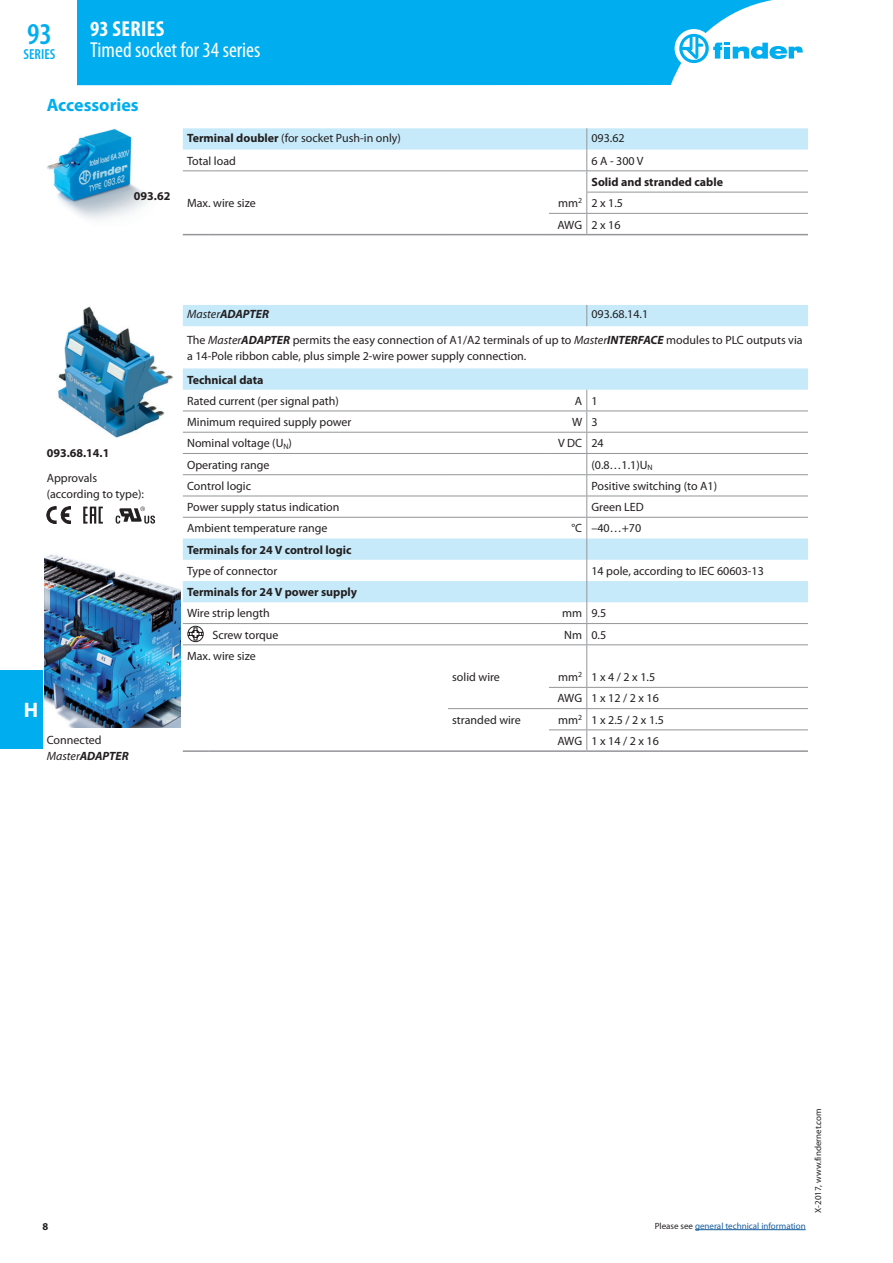
<style>
.page{position:relative;width:893px;height:1263px;background:#fff}
.page>*{position:absolute;margin:0;border:0;box-sizing:border-box;transform-origin:0 0}
.t1{font:600 condensed 30.3px "Myriad Pro";color:#00aeef}
.t2{font:condensed 21.75px "Myriad Pro";color:#fff}
.t3{font:700 condensed 21.75px "Myriad Pro";letter-spacing:.02em;color:#fff}
.t4{font:700 21px "Myriad Pro";color:#fff}
.t5{font:700 18px "Myriad Pro";color:#00aeef}
.t6{font:600 condensed 14.55px "Myriad Pro";color:#00aeef}
.t7{font:12px/21.3px "Myriad Pro";color:#231f20}
.t8{font:700 12px "Myriad Pro";color:#231f20}
.t9{font:italic 700 12px "Myriad Pro";color:#231f20}
.t10{font:700 10.5px "Myriad Pro";color:#231f20}
.t11{font:9px "Myriad Pro";color:#175d9e}
.t12{font:9px "Myriad Pro";color:#231f20}
.s1{font-weight:700}
.s2{font-style:italic}
.s3{font-weight:700;font-style:italic}
.s4{font-weight:400}
.s5{color:#231f20}
</style>
<div class="page">
<div style="left:0;top:670px;width:43px;height:78px;background:#00aeef"></div>
<div style="left:77px;top:0;width:696px;height:85px;background:#00aeef"></div>
<div style="left:675px;top:29px;width:38px;height:39px;background:#fff;border-radius:50%"></div>
<svg style="left:679px;top:34px;width:124px;height:29px"></svg>
<svg style="left:183px;top:128px;width:625px;height:474px"></svg>
<svg style="left:183px;top:170px;width:25px;height:1px"></svg>
<hr style="left:208px;top:170px;width:240px;height:1px;background:#939598">
<hr style="left:448px;top:170px;width:101px;height:1px;background:#939598">
<hr style="left:549px;top:170px;width:38px;height:1px;background:#939598">
<hr style="left:587px;top:170px;width:221px;height:1px;background:#939598">
<svg style="left:586px;top:305px;width:1px;height:21px"></svg>
<hr style="left:586px;top:192px;width:222px;height:1px;background:#939598">
<hr style="left:587px;top:213px;width:221px;height:1px;background:#939598">
<hr style="left:587px;top:411px;width:221px;height:1px;background:#939598">
<hr style="left:587px;top:687px;width:221px;height:1px;background:#939598">
<hr style="left:587px;top:729px;width:221px;height:1px;background:#939598">
<hr style="left:587px;top:750px;width:221px;height:2px;background:#939598">
<hr style="left:587px;top:432px;width:221px;height:1px;background:#939598">
<hr style="left:587px;top:453px;width:221px;height:1px;background:#939598">
<hr style="left:587px;top:474px;width:221px;height:1px;background:#939598">
<hr style="left:587px;top:496px;width:221px;height:1px;background:#939598">
<hr style="left:587px;top:517px;width:221px;height:1px;background:#939598">
<hr style="left:587px;top:623px;width:221px;height:1px;background:#939598">
<hr style="left:587px;top:644px;width:221px;height:1px;background:#939598">
<svg style="left:183px;top:432px;width:25px;height:1px"></svg>
<hr style="left:208px;top:432px;width:240px;height:1px;background:#939598">
<hr style="left:448px;top:432px;width:101px;height:1px;background:#939598">
<hr style="left:549px;top:432px;width:38px;height:1px;background:#939598">
<svg style="left:183px;top:453px;width:25px;height:1px"></svg>
<hr style="left:208px;top:453px;width:240px;height:1px;background:#939598">
<hr style="left:448px;top:453px;width:101px;height:1px;background:#939598">
<hr style="left:549px;top:453px;width:38px;height:1px;background:#939598">
<svg style="left:183px;top:474px;width:25px;height:1px"></svg>
<hr style="left:208px;top:474px;width:240px;height:1px;background:#939598">
<hr style="left:448px;top:474px;width:101px;height:1px;background:#939598">
<hr style="left:549px;top:474px;width:38px;height:1px;background:#939598">
<svg style="left:183px;top:496px;width:25px;height:1px"></svg>
<hr style="left:208px;top:496px;width:240px;height:1px;background:#939598">
<hr style="left:448px;top:496px;width:101px;height:1px;background:#939598">
<hr style="left:549px;top:496px;width:38px;height:1px;background:#939598">
<svg style="left:183px;top:517px;width:25px;height:1px"></svg>
<hr style="left:208px;top:517px;width:240px;height:1px;background:#939598">
<hr style="left:448px;top:517px;width:101px;height:1px;background:#939598">
<hr style="left:549px;top:517px;width:38px;height:1px;background:#939598">
<svg style="left:183px;top:411px;width:25px;height:1px"></svg>
<hr style="left:208px;top:411px;width:240px;height:1px;background:#939598">
<hr style="left:448px;top:411px;width:101px;height:1px;background:#939598">
<hr style="left:549px;top:411px;width:38px;height:1px;background:#939598">
<hr style="left:587px;top:708px;width:221px;height:1px;background:#939598">
<hr style="left:208px;top:623px;width:240px;height:1px;background:#939598">
<hr style="left:448px;top:623px;width:101px;height:1px;background:#939598">
<hr style="left:549px;top:623px;width:38px;height:1px;background:#939598">
<hr style="left:208px;top:644px;width:240px;height:1px;background:#939598">
<hr style="left:448px;top:644px;width:101px;height:1px;background:#939598">
<hr style="left:549px;top:644px;width:38px;height:1px;background:#939598">
<hr style="left:549px;top:687px;width:38px;height:1px;background:#939598">
<hr style="left:549px;top:729px;width:38px;height:1px;background:#939598">
<svg style="left:586px;top:390px;width:1px;height:360px"></svg>
<hr style="left:448px;top:708px;width:101px;height:1px;background:#939598">
<hr style="left:183px;top:750px;width:25px;height:2px;background:#939598">
<hr style="left:208px;top:750px;width:240px;height:2px;background:#939598">
<hr style="left:448px;top:750px;width:101px;height:2px;background:#939598">
<hr style="left:549px;top:750px;width:38px;height:2px;background:#939598">
<hr style="left:549px;top:708px;width:38px;height:1px;background:#939598">
<hr style="left:549px;top:213px;width:38px;height:1px;background:#939598">
<svg style="left:586px;top:128px;width:1px;height:106px"></svg>
<svg style="left:183px;top:234px;width:25px;height:1px"></svg>
<hr style="left:208px;top:234px;width:240px;height:1px;background:#939598">
<hr style="left:448px;top:234px;width:101px;height:1px;background:#939598">
<hr style="left:549px;top:234px;width:38px;height:1px;background:#939598">
<hr style="left:587px;top:234px;width:221px;height:1px;background:#939598">
<img style="left:47px;top:129px;width:102px;height:91px">
<img style="left:58px;top:306px;width:115px;height:132px">
<svg style="left:47px;top:507px;width:23px;height:17px"></svg>
<svg style="left:116px;top:507px;width:39px;height:17px"></svg>
<svg style="left:83px;top:507px;width:20px;height:17px"></svg>
<img style="left:45px;top:554px;width:136px;height:174px">
<svg style="left:183px;top:623px;width:25px;height:22px"></svg>
<hr style="left:695px;top:1229px;width:111px;height:1px;background:#175d9e">
<h2 class="t3" style="left:90px;top:16px;width:76px">93 SERIES</h2>
<h2 class="t2" style="left:90px;top:37px;width:172px">Timed socket for 34 series</h2>
<h1 class="t1" style="left:27px;top:17px;width:26px">93</h1>
<p class="t6" style="left:24px;top:46px;width:33px">SERIES</p>
<h3 class="t5" style="left:47px;top:93px;width:93px">Accessories</h3>
<p class="t8" style="left:134px;top:188px;width:38px">093.62</p>
<p class="t7" style="left:187px;top:127px;width:215px"><span class="s1">Terminal doubler</span> (for socket Push-in only)</p>
<p class="t7" style="left:591px;top:127px;width:35px">093.62</p>
<p class="t7" style="left:187px;top:150px;width:50px">Total load</p>
<p class="t7" style="left:591px;top:150px;width:54px">6 A - 300 V</p>
<p class="t8" style="left:591px;top:174px;width:133px">Solid and stranded cable</p>
<p class="t7" style="left:187px;top:192px;width:70px">Max. wire size</p>
<p class="t7" style="left:558px;top:192px;width:67px">mm<sup>2</sup> 2 x 1.5<br>AWG 2 x 16</p>
<p class="t8" style="left:47px;top:445px;width:64px">093.68.14.1</p>
<p class="t7" style="left:47px;top:470px;width:99px;line-height:16.2px">Approvals (according to type):</p>
<h3 class="t4" style="left:24px;top:696px;width:16px">H</h3>
<p class="t7" style="left:47px;top:732px;width:83px;line-height:16.2px">Connected<br><span class="s2">Master</span><span class="s3">ADAPTER</span></p>
<p class="t9" style="left:187px;top:306px;width:83px"><span class="s4">Master</span>ADAPTER</p>
<p class="t7" style="left:187px;top:301px;width:617px;line-height:25.5px;text-indent:404px">093.68.14.1<br>The <span class="s2">Master</span><span class="s3">ADAPTER</span> permits the easy connection of A1/A2 terminals of up to <span class="s2">Master</span><span class="s3">INTERFACE</span> modules to PLC outputs via</p>
<p class="t7" style="left:187px;top:345px;width:341px">a 14-Pole ribbon cable, plus simple 2-wire power supply connection.</p>
<p class="t8" style="left:187px;top:372px;width:78px">Technical data</p>
<p class="t7" style="left:187px;top:390px;width:153px">Rated current (per signal path)</p>
<p class="t7" style="left:575px;top:390px;width:24px">A 1</p>
<p class="t7" style="left:187px;top:411px;width:166px">Minimum required supply power</p>
<p class="t7" style="left:572px;top:411px;width:27px">W 3</p>
<p class="t7" style="left:187px;top:432px;width:106px">Nominal voltage (U<sub>N</sub>)</p>
<p class="t7" style="left:558px;top:432px;width:47px">V DC 24</p>
<p class="t7" style="left:187px;top:454px;width:84px">Operating range</p>
<p class="t7" style="left:591px;top:454px;width:63px">(0.8…1.1)U<sub>N</sub></p>
<p class="t7" style="left:187px;top:475px;width:66px">Control logic</p>
<p class="t7" style="left:591px;top:475px;width:127px">Positive switching (to A1)</p>
<p class="t7" style="left:187px;top:496px;width:154px">Power supply status indication</p>
<p class="t7" style="left:591px;top:496px;width:54px">Green LED</p>
<p class="t7" style="left:187px;top:517px;width:142px">Ambient temperature range</p>
<p class="t7" style="left:571px;top:517px;width:71px">°C –40…+70</p>
<p class="t8" style="left:187px;top:542px;width:166px">Terminals for 24 V control logic</p>
<p class="t7" style="left:187px;top:560px;width:92px">Type of connector</p>
<p class="t7" style="left:591px;top:560px;width:174px">14 pole, according to IEC 60603-13</p>
<p class="t8" style="left:187px;top:584px;width:172px">Terminals for 24 V power supply</p>
<p class="t7" style="left:187px;top:603px;width:84px">Wire strip length</p>
<p class="t7" style="left:562px;top:603px;width:46px">mm 9.5</p>
<p class="t7" style="left:212px;top:624px;width:68px">Screw torque</p>
<p class="t7" style="left:564px;top:624px;width:44px">Nm 0.5</p>
<p class="t7" style="left:187px;top:645px;width:70px">Max. wire size</p>
<p class="t7" style="left:452px;top:666px;width:49px">solid wire</p>
<p class="t7" style="left:558px;top:666px;width:103px">mm<sup>2</sup> 1 x 4 / 2 x 1.5<br>AWG 1 x 12 / 2 x 16</p>
<p class="t7" style="left:452px;top:709px;width:70px">stranded wire</p>
<p class="t7" style="left:558px;top:709px;width:108px">mm<sup>2</sup> 1 x 2.5 / 2 x 1.5<br>AWG 1 x 14 / 2 x 16</p>
<p class="t10" style="left:43px;top:1219px;width:7px">8</p>
<p class="t11" style="left:655px;top:1220px;width:152px"><span class="s5">Please see</span> general technical information</p>
<p class="t12" style="left:812px;top:1213px;width:106px;rotate:-90deg">X-2017, www.findernet.com</p>
</div>
